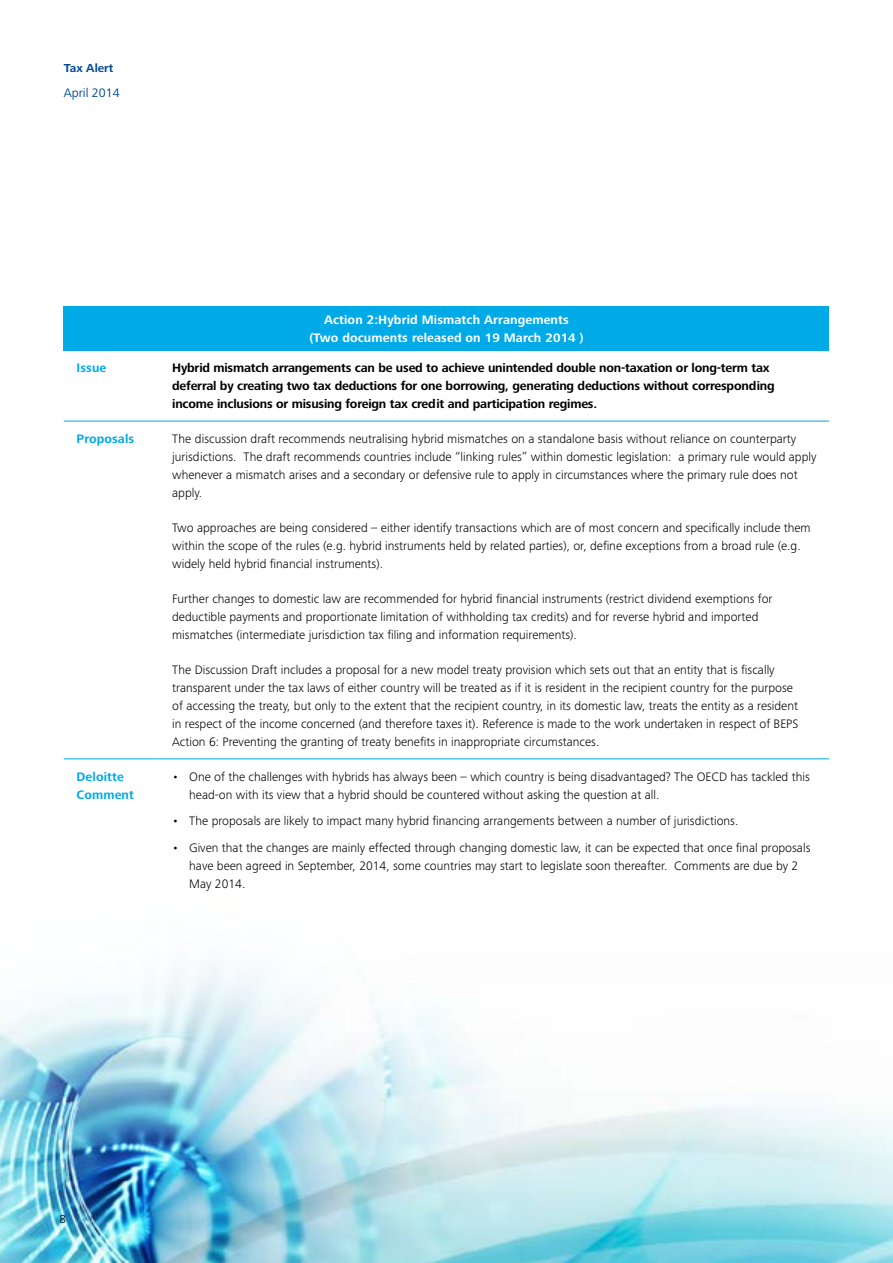
<style>
.page{position:relative;width:893px;height:1263px;background:#fff}
.page>*{position:absolute;margin:0;border:0;box-sizing:border-box;transform-origin:0 0}
.t1{font:300 12.75px/18px "Frutiger Next Pro";color:#000}
.t2{font:700 12.75px/18px "Frutiger Next Pro";letter-spacing:-.015em;color:#000}
.t3{font:700 12.75px/18px "Frutiger Next Pro";letter-spacing:.01em;color:#fff;text-align:center}
.t4{font:700 12.75px/18px "Frutiger Next Pro";letter-spacing:.01em;color:#00aae7}
.t5{font:12.75px "Frutiger Next Pro";color:#004a94}
.t6{font:700 12px "Frutiger Next Pro";color:#004a94}
.t7{font:300 12px "Frutiger Next Pro";color:#000}
</style>
<div class="page">
<img style="left:0;top:962px;width:893px;height:301px">
<div style="left:64px;top:306px;width:765px;height:44px;background:#00aae7"></div>
<hr style="left:64px;top:758px;width:95px;height:1px;background:#00aae7">
<hr style="left:159px;top:758px;width:670px;height:1px;background:#00aae7">
<hr style="left:64px;top:421px;width:95px;height:1px;background:#00aae7">
<hr style="left:159px;top:421px;width:670px;height:1px;background:#00aae7">
<p class="t6" style="left:64px;top:62px;width:51px">Tax Alert</p>
<p class="t5" style="left:64px;top:86px;width:57px">April 2014</p>
<p class="t3" style="left:309px;top:311px;width:276px">Action 2:Hybrid Mismatch Arrangements (Two documents released on 19 March 2014 )</p>
<p class="t4" style="left:77px;top:359px;width:31px">Issue</p>
<p class="t2" style="left:172px;top:359px;width:604px">Hybrid mismatch arrangements can be used to achieve unintended double non-taxation or long-term tax deferral by creating two tax deductions for one borrowing, generating deductions without corresponding income inclusions or misusing foreign tax credit and participation regimes.</p>
<p class="t4" style="left:77px;top:430px;width:59px">Proposals</p>
<p class="t1" style="left:172px;top:430px;width:646px">The discussion draft recommends neutralising hybrid mismatches on a standalone basis without reliance on counterparty jurisdictions. The draft recommends countries include “linking rules” within domestic legislation: a primary rule would apply whenever a mismatch arises and a secondary or defensive rule to apply in circumstances where the primary rule does not apply.</p>
<p class="t1" style="left:172px;top:519px;width:640px">Two approaches are being considered – either identify transactions which are of most concern and specifically include them within the scope of the rules (e.g. hybrid instruments held by related parties), or, define exceptions from a broad rule (e.g. widely held hybrid financial instruments).</p>
<p class="t1" style="left:172px;top:590px;width:602px">Further changes to domestic law are recommended for hybrid financial instruments (restrict dividend exemptions for deductible payments and proportionate limitation of withholding tax credits) and for reverse hybrid and imported mismatches (intermediate jurisdiction tax filing and information requirements).</p>
<p class="t1" style="left:172px;top:661px;width:628px">The Discussion Draft includes a proposal for a new model treaty provision which sets out that an entity that is fiscally transparent under the tax laws of either country will be treated as if it is resident in the recipient country for the purpose of accessing the treaty, but only to the extent that the recipient country, in its domestic law, treats the entity as a resident in respect of the income concerned (and therefore taxes it). Reference is made to the work undertaken in respect of BEPS Action 6: Preventing the granting of treaty benefits in inappropriate circumstances.</p>
<p class="t4" style="left:77px;top:768px;width:59px">Deloitte<br>Comment</p>
<p class="t1" style="left:189px;top:768px;width:622px;text-indent:-17px">• One of the challenges with hybrids has always been – which country is being disadvantaged? The OECD has tackled this head-on with its view that a hybrid should be countered without asking the question at all.</p>
<p class="t1" style="left:172px;top:812px;width:568px">• The proposals are likely to impact many hybrid financing arrangements between a number of jurisdictions.</p>
<p class="t1" style="left:189px;top:839px;width:623px;text-indent:-17px">• Given that the changes are mainly effected through changing domestic law, it can be expected that once final proposals have been agreed in September, 2014, some countries may start to legislate soon thereafter. Comments are due by 2<br>May 2014.</p>
<p class="t7" style="left:60px;top:1212px;width:8px">8</p>
</div>
